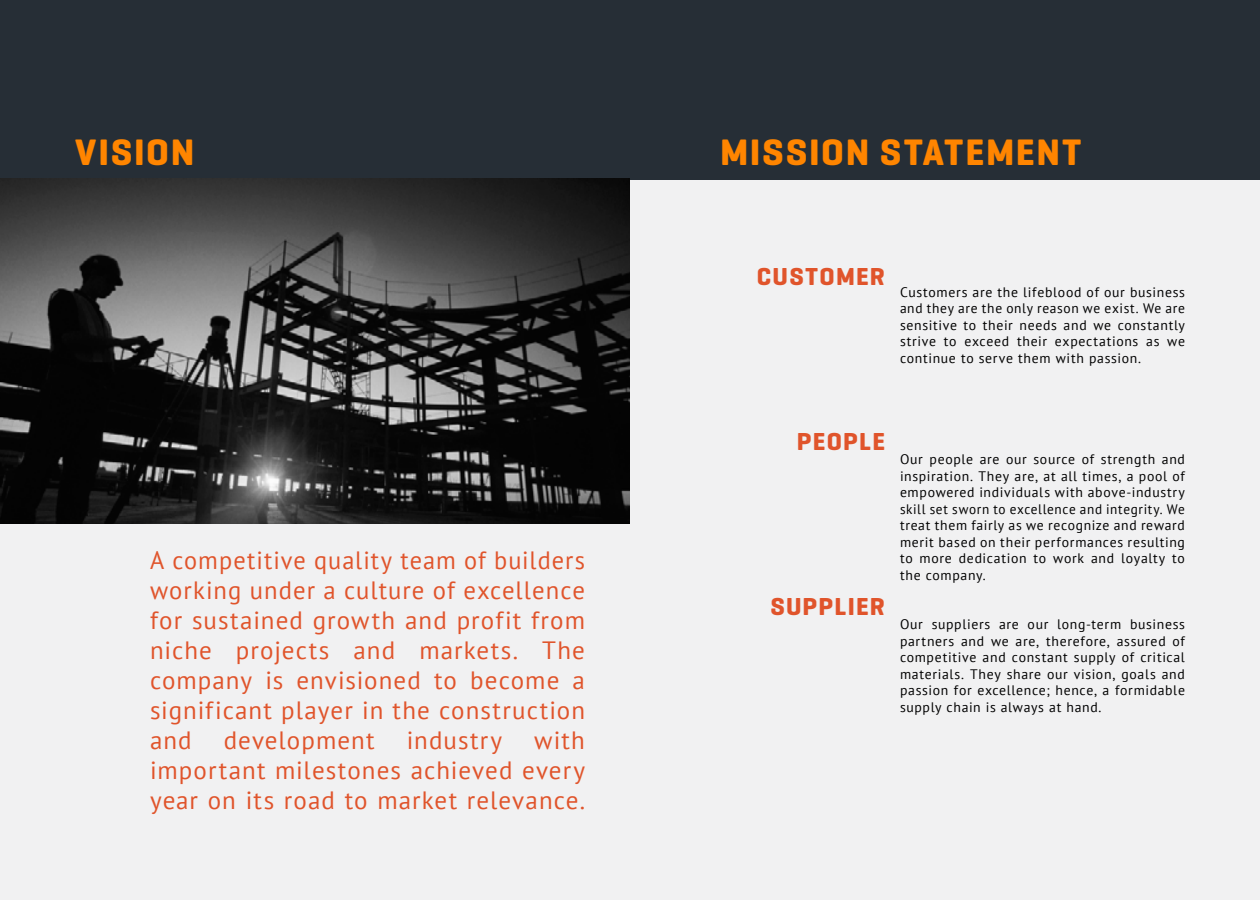
<style>
.page{position:relative;width:1260px;height:900px;background:#f1f1f2}
.page>*{position:absolute;margin:0;border:0;box-sizing:border-box;transform-origin:0 0}
.t1{font:700 37.5px "Geogrotesque";letter-spacing:.045em;color:#ff8500}
.t2{font:25px/30px "PT Sans";letter-spacing:.045em;color:#e0542b;text-align:justify}
.t3{font:700 25px "Geogrotesque";letter-spacing:.05em;color:#e0542b}
.t4{font:13.75px/16.5px "PT Sans";letter-spacing:.05em;color:#000;text-align:justify}
</style>
<div class="page">
<div style="left:0;top:0;width:1260px;height:180px;background:#262e36"></div>
<img style="left:0;top:179px;width:630px;height:345px">
<h1 class="t1" style="left:75px;top:129px;width:121px">VISION</h1>
<h2 class="t2" style="left:150px;top:544px;width:437px">A competitive quality team of builders working under a culture of excellence for sustained growth and profit from niche projects and markets. The company is envisioned to become a significant player in the construction and</h2>
<h2 class="t2" style="left:150px;top:724px;width:437px;text-indent:384px">with important milestones achieved every year on its road to market relevance.</h2>
<h2 class="t2" style="left:224px;top:724px;width:153px">development</h2>
<h2 class="t2" style="left:407px;top:724px;width:97px">industry</h2>
<h1 class="t1" style="left:720px;top:129px;width:363px">MISSION STATEMENT</h1>
<h2 class="t3" style="left:757px;top:261px;width:130px">CUSTOMER</h2>
<p class="t4" style="left:900px;top:283px;width:287px">Customers are the lifeblood of our business and they are the only reason we exist. We are sensitive to their needs and we constantly strive to exceed their expectations as we continue to serve them with passion.</p>
<h2 class="t3" style="left:797px;top:426px;width:90px">PEOPLE</h2>
<h2 class="t3" style="left:770px;top:591px;width:116px">SUPPLIER</h2>
<p class="t4" style="left:900px;top:451px;width:287px">Our people are our source of strength and inspiration. They are, at all times, a pool of empowered individuals with above-industry skill set sworn to excellence and integrity. We treat them fairly as we recognize and reward merit based on their performances resulting to more dedication to work and loyalty to the company.</p>
<p class="t4" style="left:900px;top:616px;width:287px">Our suppliers are our long-term business partners and we are, therefore, assured of competitive and constant supply of critical materials. They share our vision, goals and passion for excellence; hence, a formidable supply chain is always at hand.</p>
</div>
